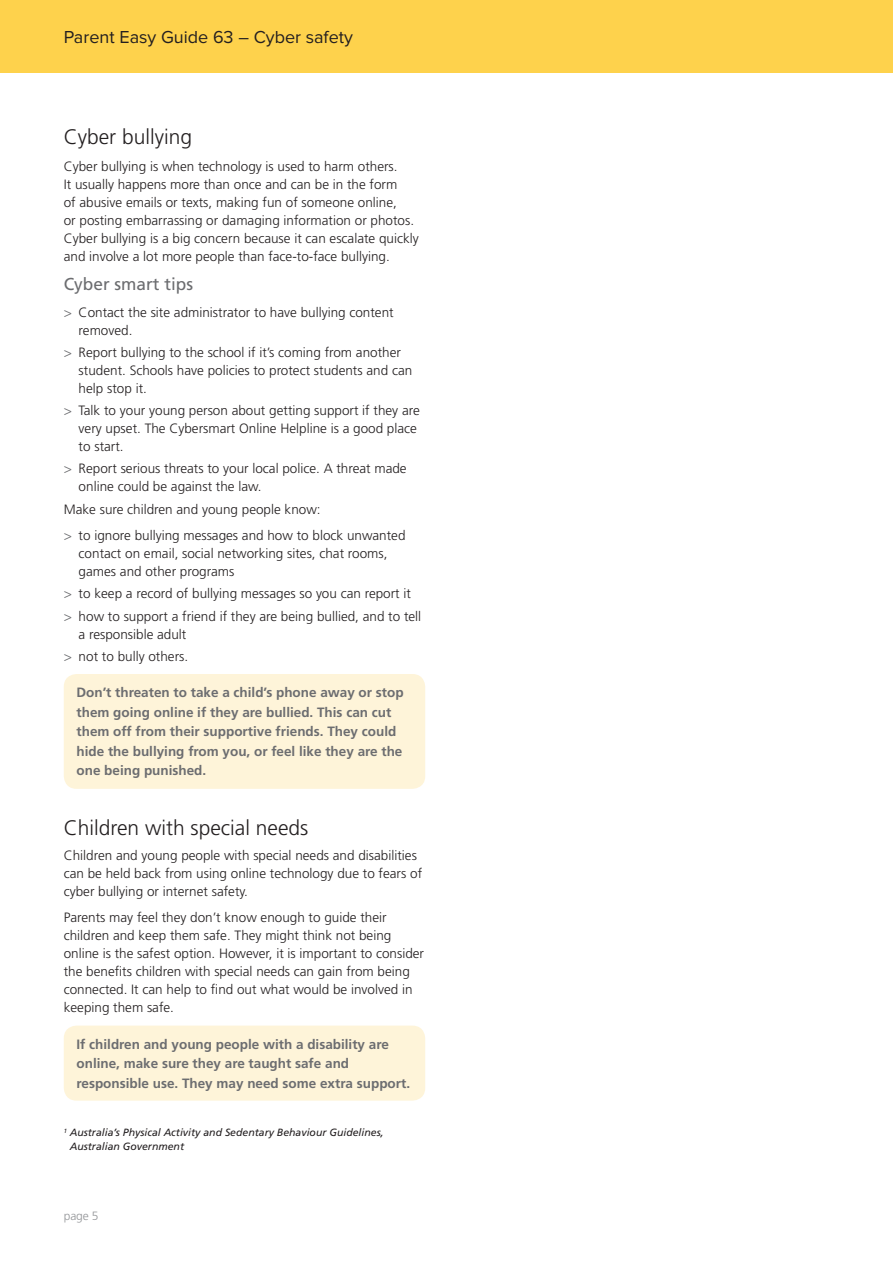
<style>
.page{position:relative;width:893px;height:1263px;background:#fff}
.page>*{position:absolute;margin:0;border:0;box-sizing:border-box;transform-origin:0 0}
.t1{font:300 21px "Frutiger";color:#231f20}
.t2{font:18px "Proxima Nova";color:#231f20}
.t3{font:17.25px "Frutiger";color:#6c6d70}
.t4{font:300 13.5px/18px "Frutiger";color:#231f20}
.t5{font:700 13.5px/19.5px "Frutiger";color:#6c6d70}
.t6{font:300 12px "Frutiger";color:#939598}
.t7{font:italic 10.5px/13.5px "Frutiger";color:#231f20}
.s1{color:#6c6d70}
</style>
<div class="page">
<div style="left:872px;top:0;width:21px;height:72px;background:#fed24c"></div>
<div style="left:0;top:0;width:872px;height:72px;background:#fed24c"></div>
<div style="left:64px;top:674px;width:361px;height:115px;background:#fef4d9;border-radius:13px"></div>
<div style="left:64px;top:1025px;width:361px;height:75px;background:#fef4d9;border-radius:13px"></div>
<h2 class="t2" style="left:64px;top:27px;width:291px">Parent Easy Guide 63 – Cyber safety</h2>
<h1 class="t1" style="left:64px;top:125px;width:130px">Cyber bullying</h1>
<p class="t4" style="left:64px;top:157px;width:357px">Cyber bullying is when technology is used to harm others.<br>It usually happens more than once and can be in the form<br>of abusive emails or texts, making fun of someone online,<br>or posting embarrassing or damaging information or photos.<br>Cyber bullying is a big concern because it can escalate quickly and involve a lot more people than face-to-face bullying.</p>
<p class="t3" style="left:64px;top:274px;width:131px">Cyber smart tips</p>
<p class="t4" style="left:79px;top:303px;width:317px;text-indent:-15px"><span class="s1">&gt;</span> Contact the site administrator to have bullying content removed.</p>
<p class="t4" style="left:79px;top:343px;width:335px;text-indent:-15px"><span class="s1">&gt;</span> Report bullying to the school if it’s coming from another student. Schools have policies to protect students and can help stop it.</p>
<p class="t4" style="left:79px;top:402px;width:343px;text-indent:-15px"><span class="s1">&gt;</span> Talk to your young person about getting support if they are very upset. The Cybersmart Online Helpline is a good place to start.</p>
<p class="t4" style="left:79px;top:460px;width:330px;text-indent:-15px"><span class="s1">&gt;</span> Report serious threats to your local police. A threat made online could be against the law.</p>
<p class="t4" style="left:64px;top:496px;width:343px;line-height:26.5px">Make sure children and young people know:<br><span class="s1">&gt;</span> to ignore bullying messages and how to block unwanted</p>
<p class="t4" style="left:79px;top:545px;width:310px">contact on email, social networking sites, chat rooms, games and other programs</p>
<p class="t4" style="left:64px;top:583px;width:359px;line-height:22.2px"><span class="s1">&gt;</span> to keep a record of bullying messages so you can report it <span class="s1">&gt;</span> how to support a friend if they are being bullied, and to tell</p>
<p class="t4" style="left:64px;top:623px;width:126px;line-height:22.2px;text-align:right">a responsible adult<br><span class="s1">&gt;</span> not to bully others.</p>
<p class="t5" style="left:77px;top:683px;width:329px">Don’t threaten to take a child’s phone away or stop them going online if they are bullied. This can cut them off from their supportive friends. They could hide the bullying from you, or feel like they are the one being punished.</p>
<h1 class="t1" style="left:64px;top:816px;width:246px">Children with special needs</h1>
<p class="t4" style="left:64px;top:846px;width:360px">Children and young people with special needs and disabilities can be held back from using online technology due to fears of cyber bullying or internet safety.</p>
<p class="t4" style="left:64px;top:908px;width:362px">Parents may feel they don’t know enough to guide their children and keep them safe. They might think not being online is the safest option. However, it is important to consider the benefits children with special needs can gain from being connected. It can help to find out what would be involved in keeping them safe.</p>
<p class="t5" style="left:77px;top:1034px;width:335px">If children and young people with a disability are online, make sure they are taught safe and responsible use. They may need some extra support.</p>
<p class="t7" style="left:70px;top:1126px;width:315px;text-indent:-6px"><sup>1</sup> Australia’s Physical Activity and Sedentary Behaviour Guidelines,<br>Australian Government</p>
<p class="t6" style="left:64px;top:1209px;width:36px">page 5</p>
</div>
